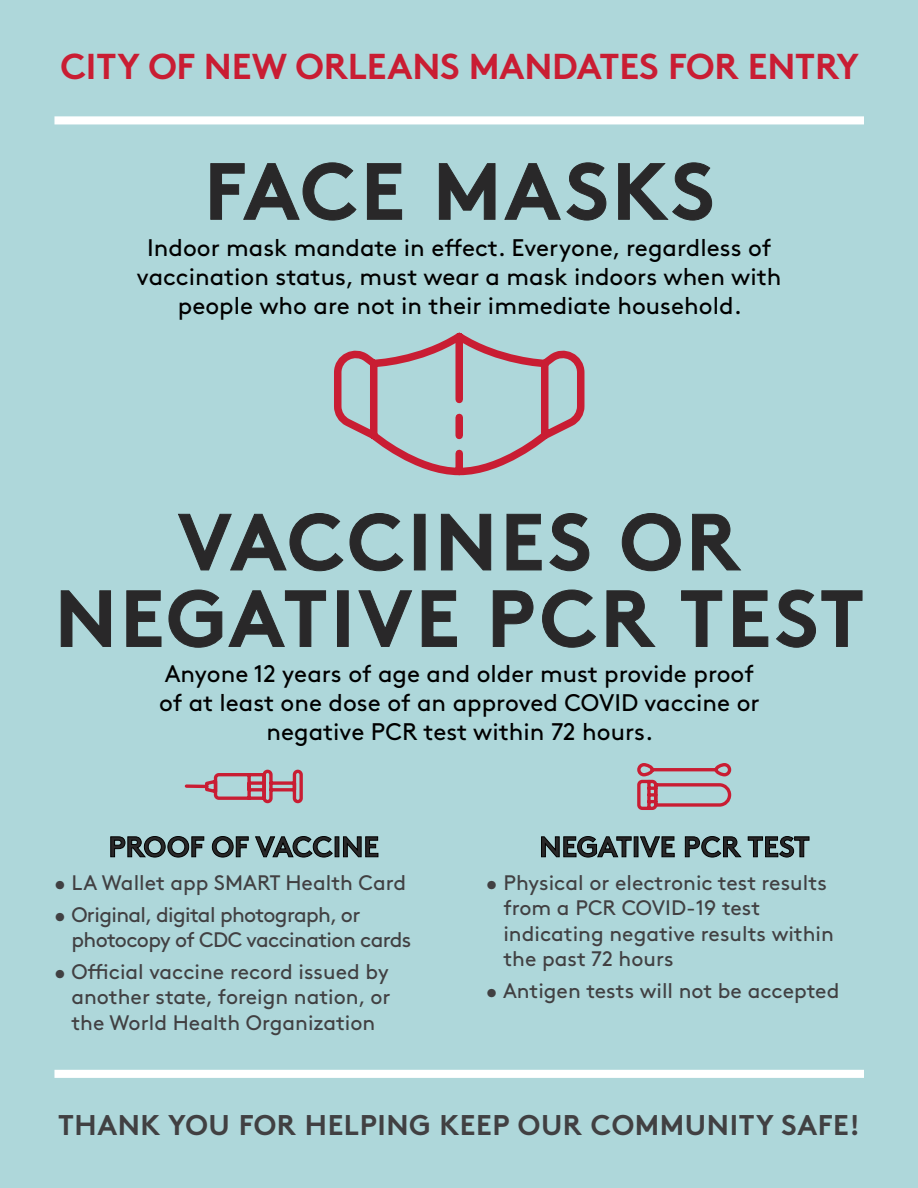
<style>
.page{position:relative;width:918px;height:1188px;background:#aed7da}
.page>*{position:absolute;margin:0;border:0;box-sizing:border-box;transform-origin:0 0}
.t1{font:700 36px "Brown";letter-spacing:-.005em;color:#c91d33}
.t2{font:700 28.5px "Brown";letter-spacing:.02em;color:#414042}
.t3{font:24px/28.8px "Brown";color:#000;text-align:center}
.t4{font:21px/25.2px "Brown";color:#414042;text-align:justify}
.t5{font:21px/25.2px "Brown";letter-spacing:-.03em;color:#414042}
</style>
<div class="page">
<svg style="left:210px;top:162px;width:502px;height:58px"></svg>
<svg style="left:61px;top:590px;width:801px;height:58px"></svg>
<svg style="left:178px;top:513px;width:563px;height:58px"></svg>
<div style="left:54px;top:1070px;width:810px;height:8px;background:#fff"></div>
<div style="left:54px;top:116px;width:810px;height:8px;background:#fff"></div>
<svg style="left:184px;top:769px;width:119px;height:35px"></svg>
<svg style="left:334px;top:332px;width:251px;height:144px"></svg>
<svg style="left:637px;top:763px;width:95px;height:47px"></svg>
<svg style="left:111px;top:836px;width:267px;height:21px"></svg>
<svg style="left:541px;top:836px;width:268px;height:21px"></svg>
<h1 class="t1" style="left:60px;top:37px;width:800px">CITY OF NEW ORLEANS MANDATES FOR ENTRY</h1>
<p class="t3" style="left:137px;top:232px;width:646px">Indoor mask mandate in effect. Everyone, regardless of vaccination status, must wear a mask indoors when with people who are not in their immediate household.</p>
<p class="t3" style="left:159px;top:658px;width:602px">Anyone 12 years of age and older must provide proof of at least one dose of an approved COVID vaccine or negative PCR test within 72 hours.</p>
<p class="t4" style="left:54px;top:869px;width:354px">• LA Wallet app SMART Health Card</p>
<p class="t5" style="left:71px;top:901px;width:342px;text-indent:-17px">• Original, digital photograph, or photocopy of CDC vaccination cards</p>
<p class="t4" style="left:71px;top:958px;width:321px;text-indent:-17px">• Official vaccine record issued by another state, foreign nation, or the World Health Organization</p>
<p class="t4" style="left:503px;top:869px;width:332px;text-align:left;text-indent:-17px">• Physical or electronic test results from a PCR COVID-19 test indicating negative results within the past 72 hours</p>
<p class="t4" style="left:486px;top:976px;width:355px">• Antigen tests will not be accepted</p>
<p class="t2" style="left:58px;top:1102px;width:803px">THANK YOU FOR HELPING KEEP OUR COMMUNITY SAFE!</p>
</div>
